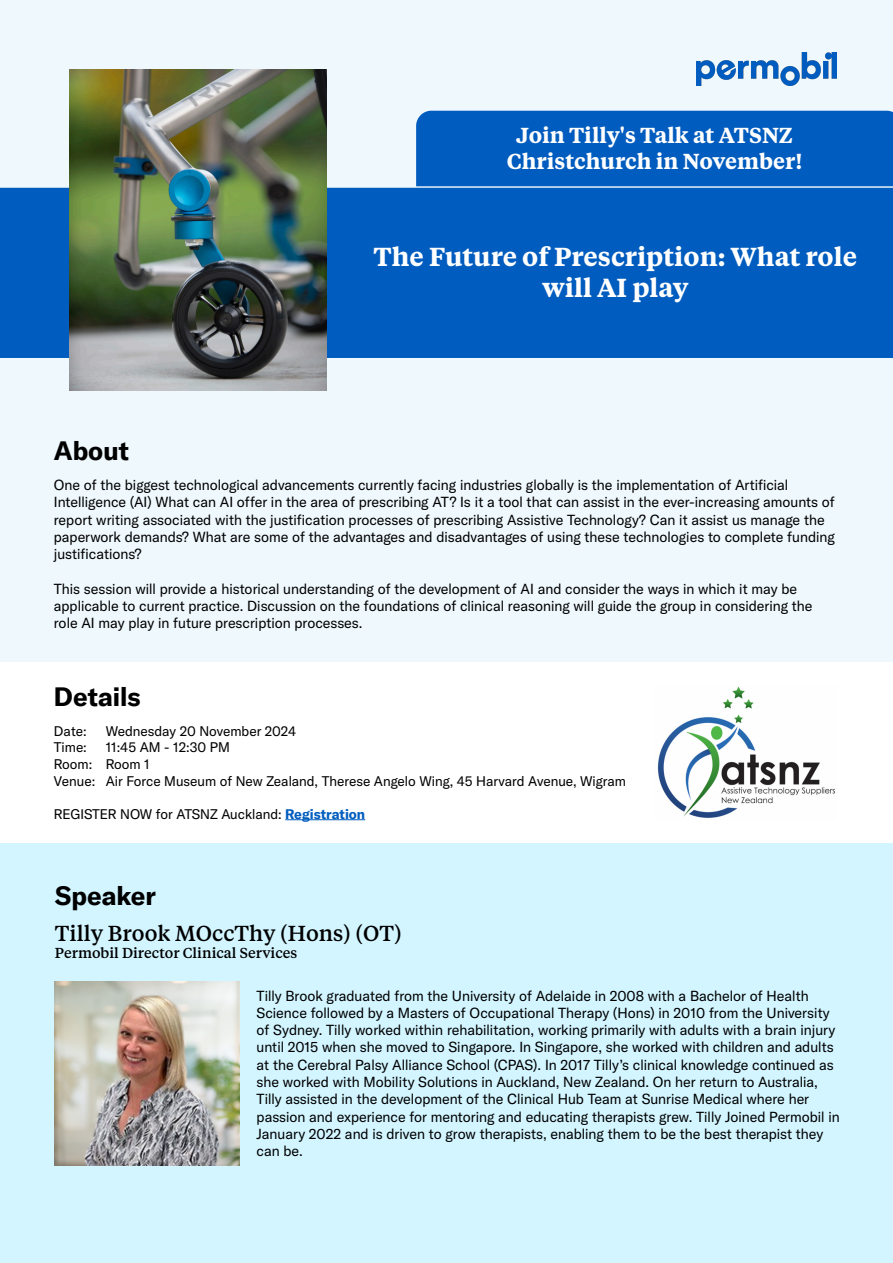
<style>
.page{position:relative;width:893px;height:1263px;background:#eff8fd}
.page>*{position:absolute;margin:0;border:0;box-sizing:border-box;transform-origin:0 0}
.t1{font:600 25.95px/31px "Tiempos Text";color:#fff;text-align:center}
.t2{font:700 25.95px "GT America";color:#000}
.t3{font:600 21.6px/26px "Tiempos Text";color:#fff;text-align:center}
.t4{font:500 21.6px "Tiempos Text";color:#000}
.t5{font:14.4px/17.2px "GT America";color:#000}
.t6{font:500 14.4px "Tiempos Text";color:#000}
.t7{font:13.8px/16.5px "GT America";color:#000}
.s1{font-weight:700;color:#005cbe}
</style>
<div class="page">
<div style="left:0;top:843px;width:893px;height:420px;background:#d2f5ff"></div>
<div style="left:416px;top:111px;width:477px;height:75px;background:#005cbe"></div>
<div style="left:0;top:186px;width:893px;height:173px;background:#005cbe"></div>
<img style="left:69px;top:70px;width:257px;height:320px">
<img style="left:55px;top:981px;width:184px;height:185px">
<img style="left:696px;top:53px;width:140px;height:32px">
<div style="left:0;top:662px;width:893px;height:181px;background:#fff"></div>
<hr style="left:285px;top:819px;width:80px;height:1px;background:#005cbe">
<img style="left:657px;top:686px;width:179px;height:132px">
<h2 class="t3" style="left:507px;top:121px;width:297px">Join Tilly's Talk at ATSNZ<br>Christchurch in November!</h2>
<h1 class="t1" style="left:374px;top:240px;width:485px">The Future of Prescription: What role will AI play</h1>
<h1 class="t2" style="left:54px;top:435px;width:77px">About</h1>
<p class="t5" style="left:54px;top:476px;width:782px">One of the biggest technological advancements currently facing industries globally is the implementation of Artificial Intelligence (AI) What can AI offer in the area of prescribing AT? Is it a tool that can assist in the ever-increasing amounts of report writing associated with the justification processes of prescribing Assistive Technology? Can it assist us manage the paperwork demands? What are some of the advantages and disadvantages of using these technologies to complete funding justifications?</p>
<p class="t5" style="left:54px;top:580px;width:760px">This session will provide a historical understanding of the development of AI and consider the ways in which it may be applicable to current practice. Discussion on the foundations of clinical reasoning will guide the group in considering the role AI may play in future prescription processes.</p>
<h1 class="t2" style="left:54px;top:681px;width:88px">Details</h1>
<p class="t7" style="left:54px;top:723px;width:34px">Date:</p>
<p class="t7" style="left:106px;top:723px;width:192px">Wednesday 20 November 2024</p>
<p class="t7" style="left:54px;top:739px;width:34px">Time:</p>
<p class="t7" style="left:54px;top:739px;width:574px;text-indent:52px">11:45 AM - 12:30 PM<br>Room: Room 1<br>Venue: Air Force Museum of New Zealand, Therese Angelo Wing, 45 Harvard Avenue, Wigram</p>
<p class="t7" style="left:54px;top:806px;width:313px">REGISTER NOW for ATSNZ Auckland: <span class="s1">Registration</span></p>
<h1 class="t2" style="left:55px;top:879px;width:103px">Speaker</h1>
<h2 class="t4" style="left:55px;top:918px;width:348px">Tilly Brook MOccThy (Hons) (OT)</h2>
<p class="t6" style="left:55px;top:943px;width:244px">Permobil Director Clinical Services</p>
<p class="t5" style="left:257px;top:987px;width:585px">Tilly Brook graduated from the University of Adelaide in 2008 with a Bachelor of Health Science followed by a Masters of Occupational Therapy (Hons) in 2010 from the University of Sydney. Tilly worked within rehabilitation, working primarily with adults with a brain injury until 2015 when she moved to Singapore. In Singapore, she worked with children and adults at the Cerebral Palsy Alliance School (CPAS). In 2017 Tilly’s clinical knowledge continued as she worked with Mobility Solutions in Auckland, New Zealand. On her return to Australia, Tilly assisted in the development of the Clinical Hub Team at Sunrise Medical where her passion and experience for mentoring and educating therapists grew. Tilly Joined Permobil in January 2022 and is driven to grow therapists, enabling them to be the best therapist they can be.</p>
</div>
